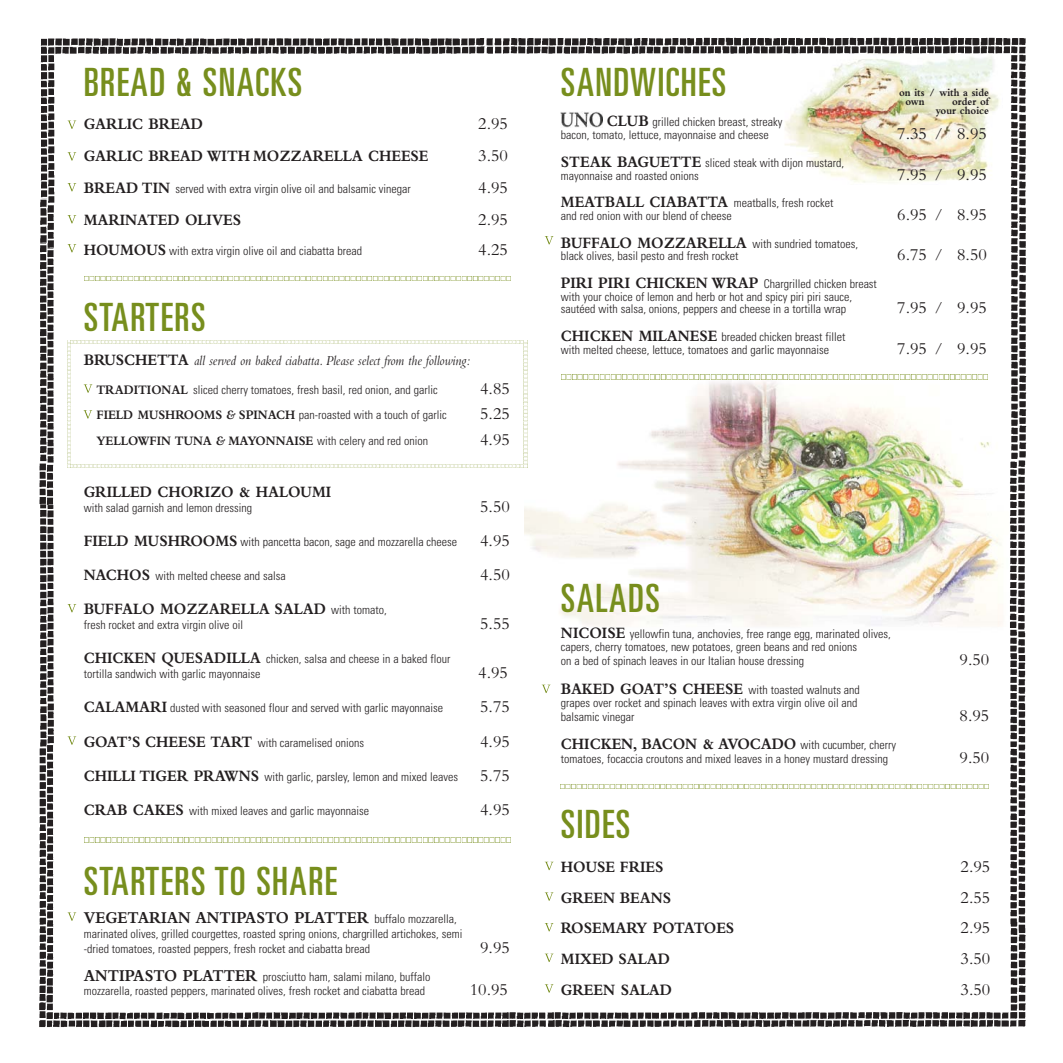
<style>
.page{position:relative;width:1063px;height:1063px;background:#fff}
.page>*{position:absolute;margin:0;border:0;box-sizing:border-box;transform-origin:0 0}
.t1{font:ultra-condensed 39px "Univers";letter-spacing:.035em;color:#778e1d}
.t2{font:17.25px "Bembo";color:#231f20}
.t3{font:700 17.25px "Bembo";color:#231f20;scale:.9 1}
.t4{font:700 16.5px "Bembo";color:#231f20;scale:.9 1}
.t5{font:italic 14.25px "Bembo";color:#231f20;scale:.9 1}
.t6{font:700 13.5px "Bembo";color:#231f20;scale:.9 1}
.t7{font:300 condensed 12px/12.8px "Univers";color:#231f20}
.t8{font:700 11.25px/9px "Bembo";color:#231f20;scale:.9 1}
.s1{font-family:"Bembo";font-weight:700;font-stretch:normal;font-size:16.5px}
.s2{font-weight:700;font-style:normal;font-size:16.5px}
.s3{font-family:"Bembo";font-weight:700;font-stretch:normal;font-size:13.5px}
.s4{font-family:"Bembo";font-weight:700;font-style:italic;font-stretch:normal;font-size:13.5px}
.s5{font-style:italic}
.s6{font-family:"Univers";font-weight:300;font-stretch:condensed;font-size:12px}
.s7{font-family:"Bembo";font-weight:700;font-stretch:normal;font-size:17.25px}
</style>
<div class="page">
<img style="left:39px;top:37px;width:988px;height:991px">
<img style="left:84px;top:838px;width:426px;height:5px">
<img style="left:84px;top:276px;width:426px;height:5px">
<img style="left:562px;top:375px;width:426px;height:4px">
<svg style="left:68px;top:912px;width:8px;height:9px"></svg>
<svg style="left:68px;top:736px;width:8px;height:9px"></svg>
<svg style="left:68px;top:604px;width:8px;height:8px"></svg>
<svg style="left:83px;top:410px;width:9px;height:9px"></svg>
<svg style="left:84px;top:384px;width:8px;height:9px"></svg>
<svg style="left:68px;top:244px;width:8px;height:8px"></svg>
<svg style="left:68px;top:215px;width:8px;height:8px"></svg>
<svg style="left:68px;top:183px;width:8px;height:8px"></svg>
<svg style="left:68px;top:152px;width:8px;height:9px"></svg>
<svg style="left:68px;top:121px;width:8px;height:8px"></svg>
<h1 class="t1" style="left:84px;top:68px;width:220px">BREAD &amp; SNACKS</h1>
<h3 class="t4" style="left:84px;top:118px;width:134px">GARLIC BREAD</h3>
<h2 class="t2" style="left:478px;top:117px;width:31px">2.95</h2>
<h3 class="t4" style="left:84px;top:150px;width:385px">GARLIC BREAD WITH MOZZARELLA CHEESE</h3>
<h2 class="t2" style="left:478px;top:149px;width:31px">3.50</h2>
<p class="t7" style="left:84px;top:184px;width:329px"><span class="s1">BREAD TIN</span> served with extra virgin olive oil and balsamic vinegar</p>
<h2 class="t2" style="left:478px;top:182px;width:31px">4.95</h2>
<h3 class="t4" style="left:84px;top:214px;width:176px">MARINATED OLIVES</h3>
<h2 class="t2" style="left:478px;top:214px;width:31px">2.95</h2>
<p class="t7" style="left:84px;top:245px;width:280px"><span class="s1">HOUMOUS</span> with extra virgin olive oil and ciabatta bread</p>
<h2 class="t2" style="left:478px;top:243px;width:31px">4.25</h2>
<h1 class="t1" style="left:84px;top:302px;width:123px">STARTERS</h1>
<p class="t5" style="left:84px;top:356px;width:431px"><span class="s2">BRUSCHETTA</span> all served on baked ciabatta. Please select from the following:</p>
<p class="t7" style="left:96px;top:384px;width:343px"><span class="s3">TRADITIONAL</span> sliced cherry tomatoes, fresh basil, red onion, and garlic</p>
<h2 class="t2" style="left:480px;top:382px;width:31px">4.85</h2>
<p class="t7" style="left:96px;top:410px;width:352px"><span class="s3">FIELD MUSHROOMS</span> <span class="s4">&amp;</span> <span class="s3">SPINACH</span> pan-roasted with a touch of garlic</p>
<h2 class="t2" style="left:480px;top:408px;width:31px">5.25</h2>
<p class="t6" style="left:96px;top:436px;width:370px">YELLOWFIN TUNA <span class="s5">&amp;</span> MAYONNAISE <span class="s6">with celery and red onion</span></p>
<h2 class="t2" style="left:480px;top:433px;width:31px">4.95</h2>
<h3 class="t4" style="left:84px;top:486px;width:277px">GRILLED CHORIZO &amp; HALOUMI</h3>
<p class="t7" style="left:84px;top:502px;width:170px">with salad garnish and lemon dressing</p>
<h2 class="t2" style="left:480px;top:500px;width:31px">5.50</h2>
<p class="t7" style="left:84px;top:537px;width:375px"><span class="s1">FIELD MUSHROOMS</span> with pancetta bacon, sage and mozzarella cheese</p>
<h2 class="t2" style="left:480px;top:534px;width:31px">4.95</h2>
<p class="t7" style="left:84px;top:571px;width:204px"><span class="s1">NACHOS</span> with melted cheese and salsa</p>
<h2 class="t2" style="left:480px;top:568px;width:31px">4.50</h2>
<h3 class="t4" style="left:84px;top:603px;width:338px">BUFFALO MOZZARELLA SALAD <span class="s6">with tomato,</span></h3>
<p class="t7" style="left:84px;top:620px;width:161px">fresh rocket and extra virgin olive oil</p>
<h2 class="t2" style="left:480px;top:618px;width:31px">5.55</h2>
<p class="t7" style="left:84px;top:653px;width:368px;line-height:15px"><span class="s1">CHICKEN QUESADILLA</span> chicken, salsa and cheese in a baked flour tortilla sandwich with garlic mayonnaise</p>
<h2 class="t2" style="left:478px;top:667px;width:31px">4.95</h2>
<p class="t7" style="left:84px;top:703px;width:361px"><span class="s1">CALAMARI</span> dusted with seasoned flour and served with garlic mayonnaise</p>
<h2 class="t2" style="left:480px;top:701px;width:31px">5.75</h2>
<p class="t7" style="left:84px;top:737px;width:282px"><span class="s1">GOAT’S CHEESE TART</span> with caramelised onions</p>
<h2 class="t2" style="left:480px;top:735px;width:31px">4.95</h2>
<p class="t7" style="left:84px;top:771px;width:376px"><span class="s1">CHILLI TIGER PRAWNS</span> with garlic, parsley, lemon and mixed leaves</p>
<h2 class="t2" style="left:480px;top:769px;width:31px">5.75</h2>
<p class="t7" style="left:84px;top:805px;width:287px"><span class="s1">CRAB CAKES</span> with mixed leaves and garlic mayonnaise</p>
<h2 class="t2" style="left:480px;top:803px;width:31px">4.95</h2>
<h1 class="t1" style="left:84px;top:867px;width:255px">STARTERS TO SHARE</h1>
<h2 class="t3" style="left:84px;top:911px;width:416px">VEGETARIAN ANTIPASTO PLATTER <span class="s6">buffalo mozzarella,</span></h2>
<p class="t7" style="left:84px;top:927px;width:380px;line-height:15px">marinated olives, grilled courgettes, roasted spring onions, chargrilled artichokes, semi -dried tomatoes, roasted peppers, fresh rocket and ciabatta bread</p>
<p class="t7" style="left:84px;top:971px;width:348px;line-height:13.5px"><span class="s7">ANTIPASTO PLATTER</span> prosciutto ham, salami milano, buffalo mozzarella, roasted peppers, marinated olives, fresh rocket and ciabatta bread</p>
<h2 class="t2" style="left:480px;top:941px;width:31px">9.95</h2>
<h2 class="t2" style="left:470px;top:983px;width:40px">10.95</h2>
<h1 class="t1" style="left:561px;top:68px;width:167px">SANDWICHES</h1>
<p class="t7" style="left:561px;top:117px;width:223px;text-indent:46px"><span class="s1">CLUB</span> grilled chicken breast, streaky bacon, tomato, lettuce, mayonnaise and cheese</p>
<p class="t7" style="left:561px;top:157px;width:285px"><span class="s1">STEAK BAGUETTE</span> sliced steak with dijon mustard, mayonnaise and roasted onions</p>
<p class="t7" style="left:561px;top:198px;width:274px"><span class="s1">MEATBALL CIABATTA</span> meatballs, fresh rocket and red onion with our blend of cheese</p>
<p class="t7" style="left:561px;top:238px;width:299px"><span class="s1">BUFFALO MOZZARELLA</span> with sundried tomatoes, black olives, basil pesto and fresh rocket</p>
<p class="t7" style="left:561px;top:279px;width:318px"><span class="s1">PIRI PIRI CHICKEN WRAP</span> Chargrilled chicken breast with your choice of lemon and herb or hot and spicy piri piri sauce, sautéed with salsa, onions, peppers and cheese in a tortilla wrap</p>
<p class="t7" style="left:561px;top:332px;width:286px"><span class="s1">CHICKEN MILANESE</span> breaded chicken breast fillet with melted cheese, lettuce, tomatoes and garlic mayonnaise</p>
<p class="t8" style="left:905px;top:89px;width:94px;text-indent:-6px">on its / with a side own</p>
<p class="t8" style="left:936px;top:98px;width:61px;text-align:right">order of your choice</p>
<h2 class="t2" style="left:897px;top:128px;width:91px">7.35 / 8.95</h2>
<h2 class="t2" style="left:897px;top:168px;width:91px">7.95 / 9.95</h2>
<h2 class="t2" style="left:897px;top:208px;width:91px">6.95 / 8.95</h2>
<h2 class="t2" style="left:897px;top:249px;width:91px">6.75 / 8.50</h2>
<h2 class="t2" style="left:897px;top:302px;width:91px">7.95 / 9.95</h2>
<h2 class="t2" style="left:897px;top:342px;width:91px">7.95 / 9.95</h2>
<h1 class="t1" style="left:561px;top:584px;width:100px">SALADS</h1>
<p class="t7" style="left:561px;top:628px;width:331px;line-height:13.5px"><span class="s1">NICOISE</span> yellowfin tuna, anchovies, free range egg, marinated olives, capers, cherry tomatoes, new potatoes, green beans and red onions<br>on a bed of spinach leaves in our Italian house dressing</p>
<p class="t7" style="left:561px;top:684px;width:300px;line-height:13.5px"><span class="s1">BAKED GOAT’S CHEESE</span> with toasted walnuts and grapes over rocket and spinach leaves with extra virgin olive oil and balsamic vinegar</p>
<h2 class="t2" style="left:960px;top:653px;width:31px">9.50</h2>
<h2 class="t2" style="left:960px;top:709px;width:31px">8.95</h2>
<h3 class="t4" style="left:561px;top:738px;width:374px">CHICKEN, BACON &amp; AVOCADO <span class="s6">with cucumber, cherry</span></h3>
<p class="t7" style="left:561px;top:753px;width:329px">tomatoes, focaccia croutons and mixed leaves in a honey mustard dressing</p>
<h2 class="t2" style="left:960px;top:751px;width:31px">9.50</h2>
<h1 class="t1" style="left:561px;top:810px;width:71px">SIDES</h1>
<h3 class="t4" style="left:561px;top:861px;width:115px">HOUSE FRIES</h3>
<h2 class="t2" style="left:961px;top:861px;width:31px">2.95</h2>
<h3 class="t4" style="left:561px;top:892px;width:124px">GREEN BEANS</h3>
<h2 class="t2" style="left:961px;top:891px;width:31px">2.55</h2>
<h3 class="t4" style="left:561px;top:922px;width:194px">ROSEMARY POTATOES</h3>
<h2 class="t2" style="left:961px;top:922px;width:31px">2.95</h2>
<h3 class="t4" style="left:561px;top:953px;width:123px">MIXED SALAD</h3>
<h2 class="t2" style="left:961px;top:952px;width:31px">3.50</h2>
<h3 class="t4" style="left:561px;top:984px;width:125px">GREEN SALAD</h3>
<h2 class="t2" style="left:961px;top:983px;width:31px">3.50</h2>
</div>
